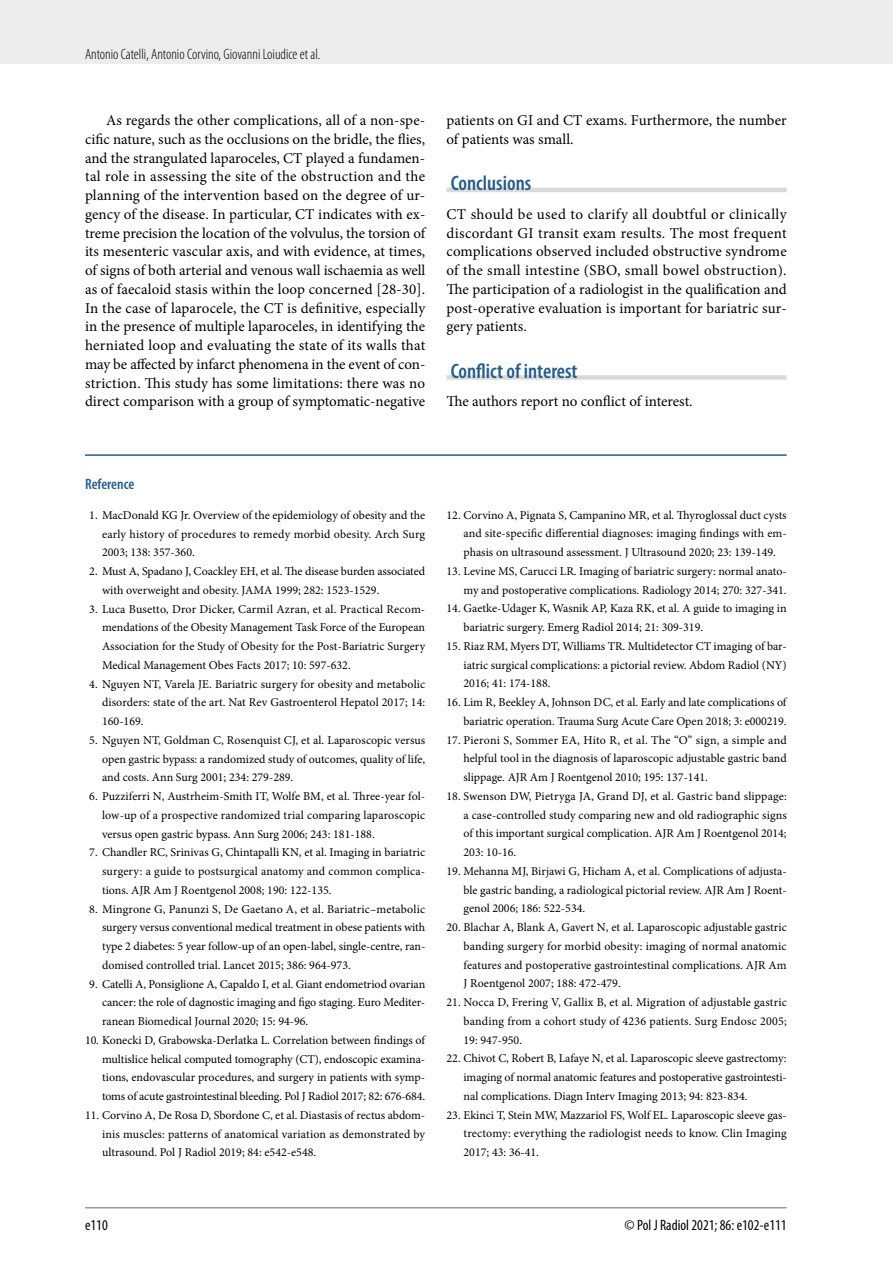
<style>
.page{position:relative;width:893px;height:1263px;background:#fff}
.page>*{position:absolute;margin:0;border:0;box-sizing:border-box;transform-origin:0 0}
.t1{font:600 condensed 21px "Myriad Pro";color:#245d8c}
.t2{font:15px/18.8px "Minion Pro";color:#000;text-align:justify}
.t3{font:300 condensed 15px "Myriad Pro";color:#000}
.t4{font:condensed 15px "Myriad Pro";color:#000}
.t5{font:600 condensed 15px "Myriad Pro";color:#245d8c}
.t6{font:12px/18.8px "Minion Pro";color:#000;text-align:justify}
</style>
<div class="page">
<div style="left:0;top:0;width:893px;height:64px;background:#ededed"></div>
<hr style="left:85px;top:1207px;width:702px;height:1px;background:#9d9d9c">
<hr style="left:85px;top:454px;width:702px;height:2px;background:#245d8c">
<hr style="left:446px;top:188px;width:341px;height:4px;background:#dadada">
<div style="left:446px;top:375px;width:341px;height:5px;background:#dadada"></div>
<p class="t3" style="left:85px;top:45px;width:237px">Antonio Catelli, Antonio Corvino, Giovanni Loiudice et al.</p>
<p class="t2" style="left:85px;top:111px;width:342px;text-indent:21px">As regards the other complications, all of a non-spe&shy;cific nature, such as the occlusions on the bridle, the flies, and the strangulated laparoceles, CT played a fundamen&shy;tal role in assessing the site of the obstruction and the planning of the intervention based on the degree of ur&shy;gency of the disease. In particular, CT indicates with ex&shy;treme precision the location of the volvulus, the torsion of its mesenteric vascular axis, and with evidence, at times, of signs of both arterial and venous wall ischaemia as well as of faecaloid stasis within the loop concerned [28-30].<br>In the case of laparocele, the CT is definitive, especially in the presence of multiple laparoceles, in identifying the herniated loop and evaluating the state of its walls that may be affected by infarct phenomena in the event of con&shy;striction. This study has some limitations: there was no direct comparison with a group of symptomatic-negative</p>
<p class="t2" style="left:446px;top:111px;width:342px">patients on GI and CT exams. Furthermore, the number of patients was small.</p>
<h1 class="t1" style="left:451px;top:170px;width:82px">Conclusions</h1>
<p class="t2" style="left:446px;top:205px;width:342px">CT should be used to clarify all doubtful or clinically discordant GI transit exam results. The most frequent complications observed included obstructive syndrome of the small intestine (SBO, small bowel obstruction).<br>The participation of a radiologist in the qualification and post-operative evaluation is important for bariatric sur&shy;gery patients.</p>
<h1 class="t1" style="left:451px;top:358px;width:128px">Conflict of interest</h1>
<p class="t2" style="left:446px;top:392px;width:248px">The authors report no conflict of interest.</p>
<p class="t5" style="left:85px;top:475px;width:51px">Reference</p>
<p class="t6" style="left:102px;top:506px;width:325px;text-indent:-13px">1. MacDonald KG Jr. Overview of the epidemiology of obesity and the early history of procedures to remedy morbid obesity. Arch Surg 2003; 138: 357-360.</p>
<p class="t6" style="left:102px;top:562px;width:325px;text-indent:-13px">2. Must A, Spadano J, Coackley EH, et al. The disease burden associated with overweight and obesity. JAMA 1999; 282: 1523-1529.</p>
<p class="t6" style="left:102px;top:599px;width:325px;text-indent:-13px">3. Luca Busetto, Dror Dicker, Carmil Azran, et al. Practical Recom&shy;mendations of the Obesity Management Task Force of the European Association for the Study of Obesity for the Post-Bariatric Surgery Medical Management Obes Facts 2017; 10: 597-632.</p>
<p class="t6" style="left:102px;top:674px;width:325px;text-indent:-13px">4. Nguyen NT, Varela JE. Bariatric surgery for obesity and metabolic disorders: state of the art. Nat Rev Gastroenterol Hepatol 2017; 14:<br>160-169.</p>
<p class="t6" style="left:102px;top:731px;width:325px;text-indent:-13px">5. Nguyen NT, Goldman C, Rosenquist CJ, et al. Laparoscopic versus open gastric bypass: a randomized study of outcomes, quality of life, and costs. Ann Surg 2001; 234: 279-289.</p>
<p class="t6" style="left:102px;top:787px;width:325px;text-indent:-13px">6. Puzziferri N, Austrheim-Smith IT, Wolfe BM, et al. Three-year fol&shy;low-up of a prospective randomized trial comparing laparoscopic versus open gastric bypass. Ann Surg 2006; 243: 181-188.</p>
<p class="t6" style="left:102px;top:843px;width:325px;text-indent:-13px">7. Chandler RC, Srinivas G, Chintapalli KN, et al. Imaging in bariatric surgery: a guide to postsurgical anatomy and common complica&shy;tions. AJR Am J Roentgenol 2008; 190: 122-135.</p>
<p class="t6" style="left:102px;top:899px;width:325px;text-indent:-13px">8. Mingrone G, Panunzi S, De Gaetano A, et al. Bariatric–metabolic surgery versus conventional medical treatment in obese patients with type 2 diabetes: 5 year follow-up of an open-label, single-centre, ran&shy;domised controlled trial. Lancet 2015; 386: 964-973.</p>
<p class="t6" style="left:102px;top:974px;width:325px;text-indent:-13px">9. Catelli A, Ponsiglione A, Capaldo I, et al. Giant endometriod ovarian cancer: the role of dagnostic imaging and figo staging. Euro Mediter&shy;ranean Biomedical Journal 2020; 15: 94-96.</p>
<p class="t6" style="left:102px;top:1030px;width:325px;text-indent:-17px">10. Konecki D, Grabowska-Derlatka L. Correlation between findings of multislice helical computed tomography (CT), endoscopic examina&shy;tions, endovascular procedures, and surgery in patients with symp&shy;toms of acute gastrointestinal bleeding. Pol J Radiol 2017; 82: 676-684.</p>
<p class="t6" style="left:102px;top:1105px;width:325px;text-indent:-17px">11. Corvino A, De Rosa D, Sbordone C, et al. Diastasis of rectus abdom&shy;inis muscles: patterns of anatomical variation as demonstrated by ultrasound. Pol J Radiol 2019; 84: e542-e548.</p>
<p class="t6" style="left:463px;top:505px;width:325px;text-indent:-17px">12. Corvino A, Pignata S, Campanino MR, et al. Thyroglossal duct cysts and site-specific differential diagnoses: imaging findings with em&shy;phasis on ultrasound assessment. J Ultrasound 2020; 23: 139-149.</p>
<p class="t6" style="left:446px;top:562px;width:342px;text-align:right">13. Levine MS, Carucci LR. Imaging of bariatric surgery: normal anato&shy;my and postoperative complications. Radiology 2014; 270: 327-341.</p>
<p class="t6" style="left:463px;top:599px;width:325px;text-indent:-17px">14. Gaetke-Udager K, Wasnik AP, Kaza RK, et al. A guide to imaging in bariatric surgery. Emerg Radiol 2014; 21: 309-319.</p>
<p class="t6" style="left:463px;top:637px;width:325px;text-indent:-17px">15. Riaz RM, Myers DT, Williams TR. Multidetector CT imaging of bar&shy;iatric surgical complications: a pictorial review. Abdom Radiol (NY)<br>2016; 41: 174-188.</p>
<p class="t6" style="left:446px;top:693px;width:342px;text-align:right">16. Lim R, Beekley A, Johnson DC, et al. Early and late complications of bariatric operation. Trauma Surg Acute Care Open 2018; 3: e000219.</p>
<p class="t6" style="left:463px;top:730px;width:325px;text-indent:-17px">17. Pieroni S, Sommer EA, Hito R, et al. The “O” sign, a simple and helpful tool in the diagnosis of laparoscopic adjustable gastric band slippage. AJR Am J Roentgenol 2010; 195: 137-141.</p>
<p class="t6" style="left:463px;top:787px;width:325px;text-indent:-17px">18. Swenson DW, Pietryga JA, Grand DJ, et al. Gastric band slippage: a case-controlled study comparing new and old radiographic signs of this important surgical complication. AJR Am J Roentgenol 2014; 203: 10-16.</p>
<p class="t6" style="left:463px;top:862px;width:325px;text-indent:-17px">19. Mehanna MJ, Birjawi G, Hicham A, et al. Complications of adjusta&shy;ble gastric banding, a radiological pictorial review. AJR Am J Roent&shy;genol 2006; 186: 522-534.</p>
<p class="t6" style="left:463px;top:918px;width:325px;text-indent:-17px">20. Blachar A, Blank A, Gavert N, et al. Laparoscopic adjustable gastric banding surgery for morbid obesity: imaging of normal anatomic features and postoperative gastrointestinal complications. AJR Am J Roentgenol 2007; 188: 472-479.</p>
<p class="t6" style="left:463px;top:993px;width:325px;text-indent:-17px">21. Nocca D, Frering V, Gallix B, et al. Migration of adjustable gastric banding from a cohort study of 4236 patients. Surg Endosc 2005; 19: 947-950.</p>
<p class="t6" style="left:463px;top:1049px;width:325px;text-indent:-17px">22. Chivot C, Robert B, Lafaye N, et al. Laparoscopic sleeve gastrectomy: imaging of normal anatomic features and postoperative gastrointesti&shy;nal complications. Diagn Interv Imaging 2013; 94: 823-834.</p>
<p class="t6" style="left:463px;top:1105px;width:325px;text-indent:-17px">23. Ekinci T, Stein MW, Mazzariol FS, Wolf EL. Laparoscopic sleeve gas&shy;trectomy: everything the radiologist needs to know. Clin Imaging 2017; 43: 36-41.</p>
<p class="t4" style="left:85px;top:1216px;width:24px">e110</p>
<p class="t4" style="left:625px;top:1216px;width:164px">© Pol J Radiol 2021; 86: e102-e111</p>
</div>
